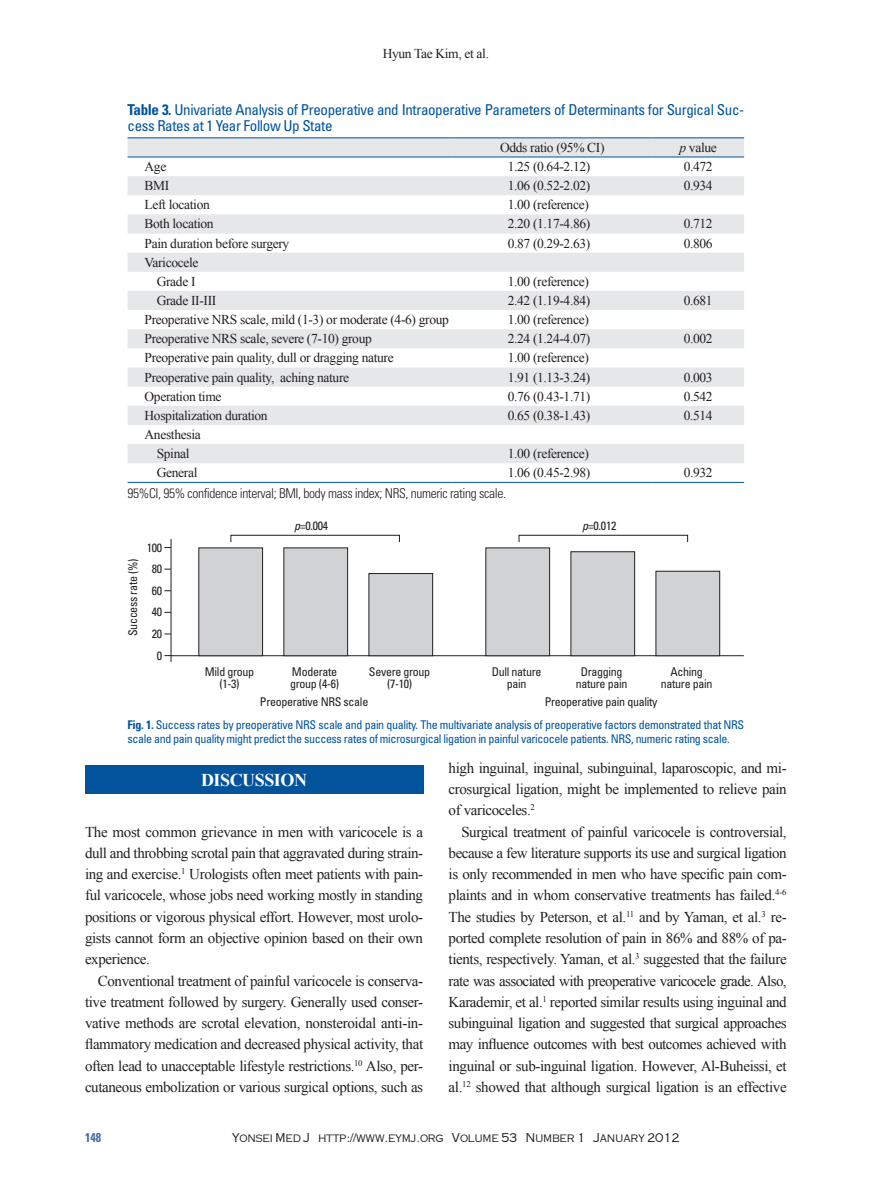
<style>
.page{position:relative;width:893px;height:1191px;background:#fff}
.page>*{position:absolute;margin:0;border:0;box-sizing:border-box;transform-origin:0 0}
.t1{font:700 18px "Times New Roman";letter-spacing:-.025em;color:#fff}
.본문_YMJ{font:15px/21.3px "Times New Roman";letter-spacing:-.025em;color:#231f20;text-align:justify}
.표제목_YMJ{font:condensed 15px/16.5px "Univers LT Std";letter-spacing:-.025em;color:#01549c}
.표본문_YMJ{font:13.5px "Times New Roman";letter-spacing:-.025em;color:#231f20}
.표설명_YMJ{font:300 condensed 13.5px "Univers LT Std";letter-spacing:-.025em;color:#231f20}
.t2{font:700 condensed 12.75px "Univers LT Std";color:#446aab;scale:.95 1}
.사진설명_YMJ{font:condensed 12px/14.2px "Univers LT Std";letter-spacing:-.03em;color:#01549c}
.그림안_글{font:condensed 12px/12px "Univers LT Std";letter-spacing:-.025em;color:#231f20;text-align:center}
.t3{font:300 12px "Metalcut";letter-spacing:-.025em;color:#231f20}
.s1{font-weight:700}
.s2{font-style:italic}
</style>
<div class="page">
<div style="left:85px;top:765px;width:338px;height:29px;background:#01549c"></div>
<svg style="left:128px;top:138px;width:616px;height:325px;fill:#e6e7e9"></svg>
<hr style="left:128px;top:137px;width:324px;height:1px;background:#01549c">
<hr style="left:452px;top:137px;width:200px;height:1px;background:#01549c">
<hr style="left:652px;top:137px;width:92px;height:1px;background:#01549c">
<hr style="left:128px;top:157px;width:324px;height:1px;background:#01549c">
<hr style="left:452px;top:157px;width:200px;height:1px;background:#01549c">
<hr style="left:652px;top:157px;width:92px;height:1px;background:#01549c">
<hr style="left:128px;top:482px;width:324px;height:1px;background:#01549c">
<hr style="left:452px;top:482px;width:200px;height:1px;background:#01549c">
<hr style="left:652px;top:482px;width:92px;height:1px;background:#01549c">
<svg style="left:171px;top:538px;width:573px;height:118px"></svg>
<svg style="left:164px;top:655px;width:8px;height:7px"></svg>
<div style="left:199px;top:548px;width:64px;height:107px;background:#d1d2d4"></div>
<div style="left:199px;top:547px;width:64px;height:109px;border:1px solid #231f20"></div>
<div style="left:284px;top:548px;width:64px;height:107px;background:#d1d2d4"></div>
<div style="left:284px;top:547px;width:64px;height:109px;border:1px solid #231f20"></div>
<div style="left:369px;top:573px;width:64px;height:82px;background:#d1d2d4"></div>
<div style="left:369px;top:573px;width:64px;height:83px;border:1px solid #231f20"></div>
<div style="left:486px;top:548px;width:64px;height:107px;background:#d1d2d4"></div>
<div style="left:486px;top:547px;width:64px;height:109px;border:1px solid #231f20"></div>
<div style="left:571px;top:552px;width:64px;height:103px;background:#d1d2d4"></div>
<div style="left:571px;top:551px;width:64px;height:105px;border:1px solid #231f20"></div>
<div style="left:656px;top:571px;width:64px;height:84px;background:#d1d2d4"></div>
<div style="left:656px;top:571px;width:64px;height:85px;border:1px solid #231f20"></div>
<div style="left:231px;top:535px;width:169px;height:7px;border:1px solid #231f20"></div>
<div style="left:519px;top:535px;width:169px;height:7px;border:1px solid #231f20"></div>
<p class="표본문_YMJ" style="left:383px;top:44px;width:108px">Hyun Tae Kim, et al.</p>
<p class="표제목_YMJ" style="left:128px;top:101px;width:618px"><span class="s1">Table 3.</span> Univariate Analysis of Preoperative and Intraoperative Parameters of Determinants for Surgical Suc&shy;cess Rates at 1 Year Follow Up State</p>
<p class="표본문_YMJ" style="left:500px;top:138px;width:106px">Odds ratio (95% CI)</p>
<p class="표본문_YMJ" style="left:679px;top:138px;width:39px"><span class="s2">p</span> value</p>
<p class="표본문_YMJ" style="left:145px;top:158px;width:23px">Age</p>
<p class="표본문_YMJ" style="left:508px;top:158px;width:84px">1.25 (0.64-2.12)</p>
<p class="표본문_YMJ" style="left:684px;top:158px;width:31px">0.472</p>
<p class="표본문_YMJ" style="left:145px;top:177px;width:26px">BMI</p>
<p class="표본문_YMJ" style="left:508px;top:177px;width:84px">1.06 (0.52-2.02)</p>
<p class="표본문_YMJ" style="left:684px;top:177px;width:31px">0.934</p>
<p class="표본문_YMJ" style="left:145px;top:196px;width:67px">Left location</p>
<p class="표본문_YMJ" style="left:508px;top:196px;width:83px">1.00 (reference)</p>
<p class="표본문_YMJ" style="left:145px;top:215px;width:71px">Both location</p>
<p class="표본문_YMJ" style="left:508px;top:215px;width:84px">2.20 (1.17-4.86)</p>
<p class="표본문_YMJ" style="left:684px;top:215px;width:31px">0.712</p>
<p class="표본문_YMJ" style="left:145px;top:234px;width:146px">Pain duration before surgery</p>
<p class="표본문_YMJ" style="left:508px;top:234px;width:84px">0.87 (0.29-2.63)</p>
<p class="표본문_YMJ" style="left:684px;top:234px;width:31px">0.806</p>
<p class="표본문_YMJ" style="left:145px;top:253px;width:55px">Varicocele</p>
<p class="표본문_YMJ" style="left:157px;top:272px;width:40px">Grade I</p>
<p class="표본문_YMJ" style="left:508px;top:272px;width:83px">1.00 (reference)</p>
<p class="표본문_YMJ" style="left:157px;top:291px;width:61px">Grade II-III</p>
<p class="표본문_YMJ" style="left:508px;top:291px;width:84px">2.42 (1.19-4.84)</p>
<p class="표본문_YMJ" style="left:684px;top:291px;width:31px">0.681</p>
<p class="표본문_YMJ" style="left:145px;top:310px;width:306px">Preoperative NRS scale, mild (1-3) or moderate (4-6) group</p>
<p class="표본문_YMJ" style="left:508px;top:310px;width:83px">1.00 (reference)</p>
<p class="표본문_YMJ" style="left:145px;top:330px;width:229px">Preoperative NRS scale, severe (7-10) group</p>
<p class="표본문_YMJ" style="left:508px;top:330px;width:84px">2.24 (1.24-4.07)</p>
<p class="표본문_YMJ" style="left:684px;top:330px;width:31px">0.002</p>
<p class="표본문_YMJ" style="left:145px;top:349px;width:251px">Preoperative pain quality, dull or dragging nature</p>
<p class="표본문_YMJ" style="left:508px;top:349px;width:83px">1.00 (reference)</p>
<p class="표본문_YMJ" style="left:145px;top:368px;width:206px">Preoperative pain quality, aching nature</p>
<p class="표본문_YMJ" style="left:508px;top:368px;width:84px">1.91 (1.13-3.24)</p>
<p class="표본문_YMJ" style="left:684px;top:368px;width:31px">0.003</p>
<p class="표본문_YMJ" style="left:145px;top:387px;width:78px">Operation time</p>
<p class="표본문_YMJ" style="left:508px;top:387px;width:84px">0.76 (0.43-1.71)</p>
<p class="표본문_YMJ" style="left:684px;top:387px;width:31px">0.542</p>
<p class="표본문_YMJ" style="left:145px;top:406px;width:125px">Hospitalization duration</p>
<p class="표본문_YMJ" style="left:508px;top:406px;width:84px">0.65 (0.38-1.43)</p>
<p class="표본문_YMJ" style="left:684px;top:406px;width:31px">0.514</p>
<p class="표본문_YMJ" style="left:145px;top:425px;width:58px">Anesthesia</p>
<p class="표본문_YMJ" style="left:157px;top:444px;width:34px">Spinal</p>
<p class="표본문_YMJ" style="left:508px;top:444px;width:83px">1.00 (reference)</p>
<p class="표본문_YMJ" style="left:157px;top:463px;width:42px">General</p>
<p class="표본문_YMJ" style="left:508px;top:463px;width:84px">1.06 (0.45-2.98)</p>
<p class="표본문_YMJ" style="left:684px;top:463px;width:31px">0.932</p>
<p class="표설명_YMJ" style="left:128px;top:485px;width:380px">95%CI, 95% confidence interval; BMI, body mass index; NRS, numeric rating scale.</p>
<p class="그림안_글" style="left:127px;top:636px;width:79px;rotate:-90deg">Success rate (%)</p>
<p class="그림안_글" style="left:147px;top:541px;width:17px">100</p>
<p class="그림안_글" style="left:152px;top:563px;width:12px">80</p>
<p class="그림안_글" style="left:152px;top:584px;width:12px">60</p>
<p class="그림안_글" style="left:152px;top:606px;width:12px">40</p>
<p class="그림안_글" style="left:152px;top:627px;width:12px">20</p>
<p class="그림안_글" style="left:157px;top:649px;width:7px">0</p>
<p class="그림안_글" style="left:294px;top:519px;width:36px"><span class="s2">p</span>=0.004</p>
<p class="그림안_글" style="left:582px;top:519px;width:36px"><span class="s2">p</span>=0.012</p>
<p class="그림안_글" style="left:205px;top:665px;width:51px">Mild group (1-3)</p>
<p class="그림안_글" style="left:290px;top:665px;width:50px;text-align:left">Moderate group (4-6)</p>
<p class="그림안_글" style="left:369px;top:665px;width:63px">Severe group (7-10)</p>
<p class="그림안_글" style="left:492px;top:665px;width:51px">Dull nature pain</p>
<p class="그림안_글" style="left:581px;top:665px;width:43px">Dragging</p>
<p class="그림안_글" style="left:576px;top:677px;width:53px">nature pain</p>
<p class="그림안_글" style="left:670px;top:665px;width:34px">Aching</p>
<p class="그림안_글" style="left:661px;top:677px;width:53px">nature pain</p>
<p class="그림안_글" style="left:260px;top:695px;width:110px">Preoperative NRS scale</p>
<p class="그림안_글" style="left:545px;top:695px;width:114px">Preoperative pain quality</p>
<p class="사진설명_YMJ" style="left:128px;top:717px;width:618px"><span class="s1">Fig. 1.</span> Success rates by preoperative NRS scale and pain quality. The multivariate analysis of preoperative factors demonstrated that NRS scale and pain quality might predict the success rates of microsurgical ligation in painful varicocele patients. NRS, numeric rating scale.</p>
<p class="t1" style="left:201px;top:767px;width:107px">DISCUSSION</p>
<p class="본문_YMJ" style="left:85px;top:820px;width:340px">The most common grievance in men with varicocele is a dull and throbbing scrotal pain that aggravated during strain&shy;ing and exercise.<sup>1</sup> Urologists often meet patients with pain&shy;ful varicocele, whose jobs need working mostly in standing positions or vigorous physical effort. However, most urolo&shy;gists cannot form an objective opinion based on their own experience.</p>
<p class="본문_YMJ" style="left:85px;top:969px;width:340px;text-indent:13px">Conventional treatment of painful varicocele is conserva&shy;tive treatment followed by surgery. Generally used conser&shy;vative methods are scrotal elevation, nonsteroidal anti-in&shy;flammatory medication and decreased physical activity, that often lead to unacceptable lifestyle restrictions.<sup>10</sup> Also, per&shy;cutaneous embolization or various surgical options, such as</p>
<p class="본문_YMJ" style="left:449px;top:757px;width:340px">high inguinal, inguinal, subinguinal, laparoscopic, and mi&shy;crosurgical ligation, might be implemented to relieve pain of varicoceles.<sup>2</sup></p>
<p class="본문_YMJ" style="left:449px;top:820px;width:340px;text-indent:13px">Surgical treatment of painful varicocele is controversial, because a few literature supports its use and surgical ligation is only recommended in men who have specific pain com&shy;plaints and in whom conservative treatments has failed.<sup>4-6<br></sup>The studies by Peterson, et al.<sup>11</sup> and by Yaman, et al.<sup>3</sup> re&shy;ported complete resolution of pain in 86% and 88% of pa&shy;tients, respectively. Yaman, et al.<sup>3</sup> suggested that the failure rate was associated with preoperative varicocele grade. Also, Karademir, et al.<sup>1</sup> reported similar results using inguinal and subinguinal ligation and suggested that surgical approaches may influence outcomes with best outcomes achieved with inguinal or sub-inguinal ligation. However, Al-Buheissi, et al.<sup>12</sup> showed that although surgical ligation is an effective</p>
<p class="t2" style="left:85px;top:1129px;width:18px">148</p>
<p class="t3" style="left:232px;top:1130px;width:449px">Yonsei Med J http://www.eymj.org Volume 53 Number 1 January 2012</p>
</div>
